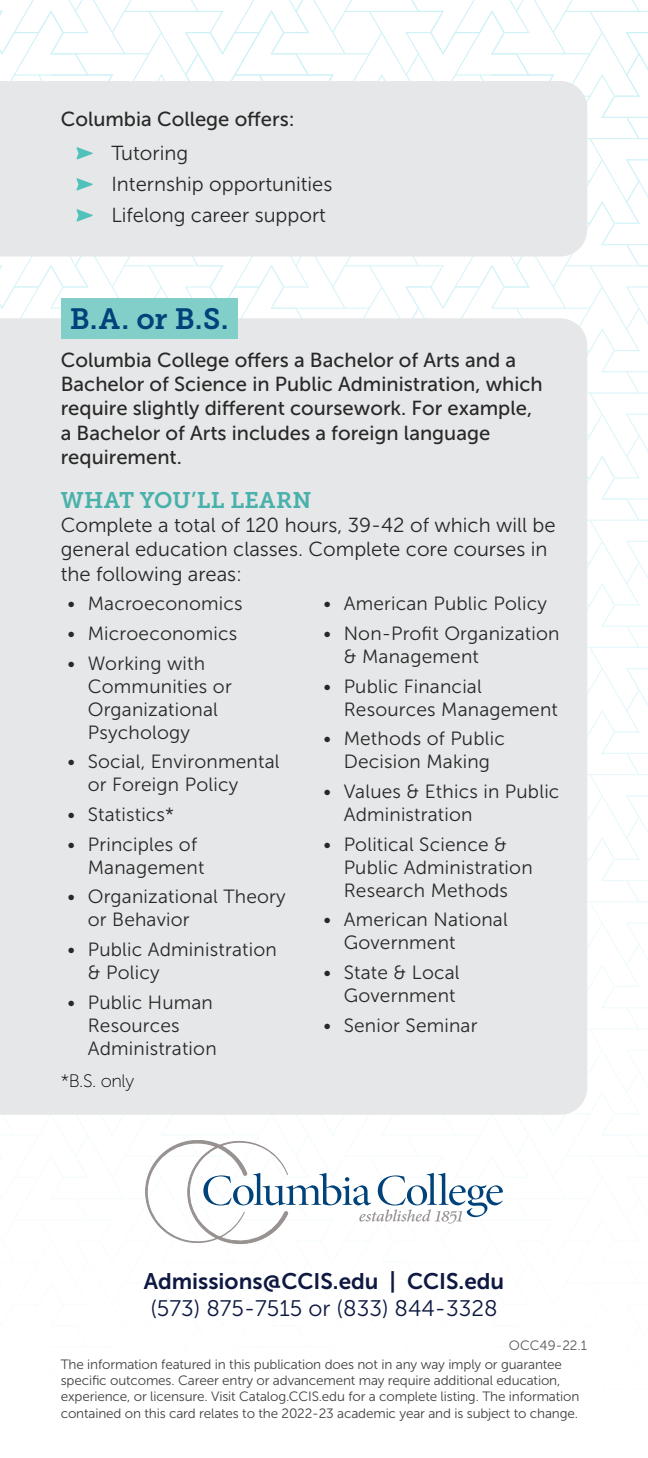
<style>
.page{position:relative;width:648px;height:1458px;background:#fff}
.page>*{position:absolute;margin:0;border:0;box-sizing:border-box;transform-origin:0 0}
.t1{font:29.25px "Museo Slab 700";color:#00427a}
.t2{font:22.5px "Museo Sans 700";color:#0e1840}
.t3{font:22.5px "Museo Sans 300";color:#0e1840}
.t4{font:22.5px "Museo Slab 700";letter-spacing:.01em;color:#49b1ab}
.t5{font:20.25px/24.3px "Museo Sans 500";color:#292829}
.t6{font:20.25px/31.1px "Museo Sans 300";color:#292829}
.t7{font:19.12px/22.9px "Museo Sans 300";letter-spacing:.01em;color:#292829}
.t8{font:18px "Museo Sans 100";color:#000}
.t9{font:13.5px/16.2px "Museo Sans 300";letter-spacing:-.01em;color:#414042}
.t10{font:13.5px "Museo Sans 300";color:#58595b}
</style>
<div class="page">
<svg style="left:145px;top:1140px;width:358px;height:104px"></svg>
<div style="left:0;top:81px;width:587px;height:175px;background:#e6e7e8"></div>
<svg style="left:76px;top:147px;width:17px;height:13px"></svg>
<svg style="left:76px;top:178px;width:17px;height:13px"></svg>
<svg style="left:76px;top:209px;width:17px;height:13px"></svg>
<div style="left:0;top:318px;width:587px;height:797px;background:#e6e7e8"></div>
<div style="left:61px;top:298px;width:177px;height:41px;background:#82cfca"></div>
<p class="t5" style="left:61px;top:107px;width:236px">Columbia College offers:</p>
<p class="t6" style="left:111px;top:138px;width:223px">Tutoring<br>Internship opportunities<br>Lifelong career support</p>
<h1 class="t1" style="left:70px;top:302px;width:160px">B.A. or B.S.</h1>
<p class="t5" style="left:61px;top:348px;width:484px">Columbia College offers a Bachelor of Arts and a Bachelor of Science in Public Administration, which require slightly different coursework. For example, a Bachelor of Arts includes a foreign language requirement.</p>
<p class="t4" style="left:61px;top:487px;width:252px">WHAT YOU’LL LEARN</p>
<p class="t6" style="left:61px;top:513px;width:496px;line-height:24.3px">Complete a total of 120 hours, 39-42 of which will be general education classes. Complete core courses in the following areas:</p>
<p class="t7" style="left:68px;top:593px;width:177px">• Macroeconomics</p>
<p class="t7" style="left:68px;top:622px;width:171px">• Microeconomics</p>
<p class="t7" style="left:88px;top:652px;width:146px;text-indent:-20px">• Working with<br>Communities or<br>Organizational<br>Psychology</p>
<p class="t7" style="left:88px;top:750px;width:193px;text-indent:-20px">• Social, Environmental or Foreign Policy</p>
<p class="t7" style="left:68px;top:803px;width:108px">• Statistics*</p>
<p class="t7" style="left:88px;top:833px;width:118px;text-indent:-20px">• Principles of<br>Management</p>
<p class="t7" style="left:88px;top:885px;width:200px;text-indent:-20px">• Organizational Theory or Behavior</p>
<p class="t7" style="left:88px;top:938px;width:191px;text-indent:-20px">• Public Administration &amp; Policy</p>
<p class="t7" style="left:88px;top:991px;width:130px;text-indent:-20px">• Public Human<br>Resources<br>Administration</p>
<p class="t7" style="left:323px;top:593px;width:225px">• American Public Policy</p>
<p class="t7" style="left:344px;top:622px;width:217px;text-indent:-20px">• Non-Profit Organization &amp; Management</p>
<p class="t7" style="left:344px;top:675px;width:216px;text-indent:-20px">• Public Financial<br>Resources Management</p>
<p class="t7" style="left:323px;top:728px;width:183px;text-align:center">• Methods of Public<br>Decision Making</p>
<p class="t7" style="left:344px;top:780px;width:217px;text-indent:-20px">• Values &amp; Ethics in Public<br>Administration</p>
<p class="t7" style="left:344px;top:833px;width:191px;text-indent:-20px">• Political Science &amp;<br>Public Administration<br>Research Methods</p>
<p class="t7" style="left:344px;top:908px;width:166px;text-indent:-20px">• American National<br>Government</p>
<p class="t7" style="left:323px;top:961px;width:138px;text-align:right">• State &amp; Local<br>Government</p>
<p class="t7" style="left:323px;top:1014px;width:156px">• Senior Seminar</p>
<p class="t8" style="left:61px;top:1072px;width:75px">*B.S. only</p>
<p class="t2" style="left:144px;top:1269px;width:362px">Admissions@CCIS.edu | CCIS.edu</p>
<p class="t3" style="left:150px;top:1296px;width:349px">(573) 875-7515 or (833) 844-3328</p>
<p class="t10" style="left:509px;top:1338px;width:80px">OCC49-22.1</p>
<p class="t9" style="left:61px;top:1356px;width:520px">The information featured in this publication does not in any way imply or guarantee specific outcomes. Career entry or advancement may require additional education, experience, or licensure. Visit Catalog.CCIS.edu for a complete listing. The information contained on this card relates to the 2022-23 academic year and is subject to change.</p>
</div>
